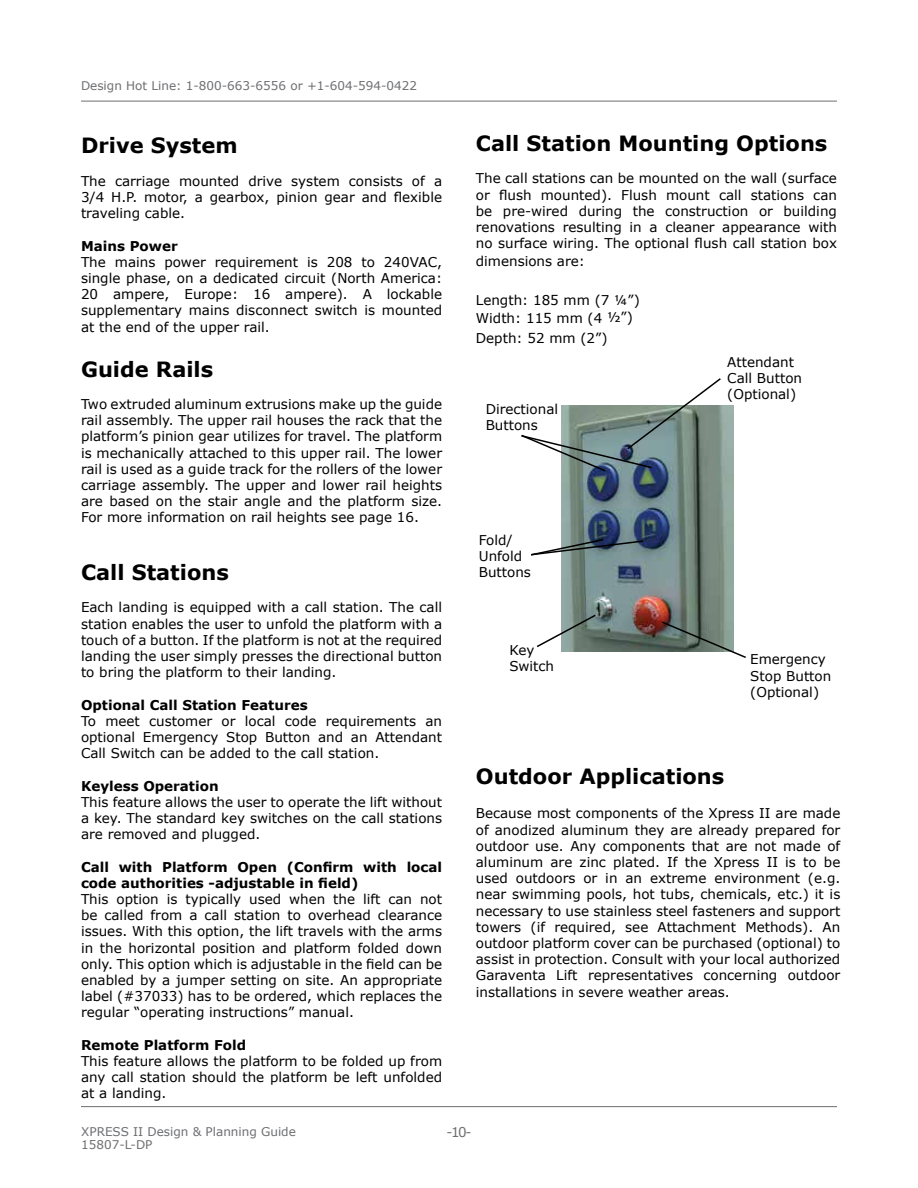
<style>
.page{position:relative;width:918px;height:1188px;background:#fff}
.page>*{position:absolute;margin:0;border:0;box-sizing:border-box;transform-origin:0 0}
.t1{font:700 21px "Verdana";color:#000}
.t2{font:13.5px/16.2px "Verdana";color:#000;text-align:justify}
.t3{font:700 13.5px/16.2px "Verdana";color:#000}
.t4{font:13.5px "Verdana";color:#6d6e71}
.t5{font:12px/13.2px "Verdana";color:#6d6e71}
</style>
<div class="page">
<hr style="left:81px;top:1106px;width:756px;height:1px;background:#6d6e71">
<hr style="left:81px;top:101px;width:756px;height:1px;background:#6d6e71">
<img style="left:561px;top:405px;width:172px;height:246px">
<svg style="left:537px;top:613px;width:60px;height:36px"></svg>
<svg style="left:660px;top:620px;width:86px;height:38px"></svg>
<svg style="left:531px;top:538px;width:114px;height:19px"></svg>
<svg style="left:521px;top:378px;width:201px;height:95px"></svg>
<p class="t5" style="left:81px;top:79px;width:338px">Design Hot Line: 1-800-663-6556 or +1-604-594-0422</p>
<h1 class="t1" style="left:81px;top:131px;width:158px">Drive System</h1>
<p class="t2" style="left:81px;top:173px;width:363px">The carriage mounted drive system consists of a 3/4 H.P. motor, a gearbox, pinion gear and flexible traveling cable.</p>
<p class="t3" style="left:81px;top:237px;width:98px">Mains Power</p>
<p class="t2" style="left:81px;top:254px;width:363px">The mains power requirement is 208 to 240VAC, single phase, on a dedicated circuit (North America:<br>20 ampere, Europe: 16 ampere). A lockable supplementary mains disconnect switch is mounted at the end of the upper rail.</p>
<h1 class="t1" style="left:81px;top:354px;width:134px">Guide Rails</h1>
<p class="t2" style="left:81px;top:396px;width:363px">Two extruded aluminum extrusions make up the guide rail assembly. The upper rail houses the rack that the platform’s pinion gear utilizes for travel. The platform is mechanically attached to this upper rail. The lower rail is used as a guide track for the rollers of the lower carriage assembly. The upper and lower rail heights are based on the stair angle and the platform size.<br>For more information on rail heights see page 16.</p>
<h1 class="t1" style="left:81px;top:557px;width:149px">Call Stations</h1>
<p class="t2" style="left:81px;top:599px;width:363px">Each landing is equipped with a call station. The call station enables the user to unfold the platform with a touch of a button. If the platform is not at the required landing the user simply presses the directional button to bring the platform to their landing.</p>
<p class="t3" style="left:81px;top:696px;width:228px">Optional Call Station Features</p>
<p class="t2" style="left:81px;top:713px;width:363px">To meet customer or local code requirements an optional Emergency Stop Button and an Attendant Call Switch can be added to the call station.</p>
<p class="t3" style="left:81px;top:777px;width:139px">Keyless Operation</p>
<p class="t2" style="left:81px;top:794px;width:363px">This feature allows the user to operate the lift without a key. The standard key switches on the call stations are removed and plugged.</p>
<p class="t3" style="left:81px;top:858px;width:363px">Call with Platform Open (Confirm with local code authorities -adjustable in field)</p>
<p class="t2" style="left:81px;top:891px;width:363px">This option is typically used when the lift can not be called from a call station to overhead clearance issues. With this option, the lift travels with the arms in the horizontal position and platform folded down only. This option which is adjustable in the field can be enabled by a jumper setting on site. An appropriate label (#37033) has to be ordered, which replaces the regular “operating instructions” manual.</p>
<p class="t3" style="left:81px;top:1036px;width:167px">Remote Platform Fold</p>
<p class="t2" style="left:81px;top:1053px;width:363px">This feature allows the platform to be folded up from any call station should the platform be left unfolded at a landing.</p>
<h1 class="t1" style="left:476px;top:129px;width:353px">Call Station Mounting Options</h1>
<p class="t2" style="left:476px;top:170px;width:363px">The call stations can be mounted on the wall (surface or flush mounted). Flush mount call stations can be pre-wired during the construction or building renovations resulting in a cleaner appearance with no surface wiring. The optional flush call station box</p>
<p class="t2" style="left:476px;top:253px;width:111px">dimensions are:</p>
<p class="t2" style="left:476px;top:291px;width:166px;line-height:18px">Length: 185 mm (7 ¼”)<br>Width: 115 mm (4 ½”)</p>
<p class="t2" style="left:476px;top:330px;width:133px">Depth: 52 mm (2”)</p>
<p class="t2" style="left:486px;top:401px;width:74px">Directional<br>Buttons</p>
<p class="t2" style="left:479px;top:532px;width:54px;text-align:left">Fold/<br>Unfold<br>Buttons</p>
<p class="t2" style="left:509px;top:642px;width:46px">Key<br>Switch</p>
<p class="t2" style="left:727px;top:354px;width:76px;text-align:left">Attendant<br>Call Button (Optional)</p>
<p class="t2" style="left:750px;top:651px;width:83px;text-align:left">Emergency<br>Stop Button (Optional)</p>
<h1 class="t1" style="left:476px;top:762px;width:250px">Outdoor Applications</h1>
<p class="t2" style="left:476px;top:805px;width:366px">Because most components of the Xpress II are made of anodized aluminum they are already prepared for outdoor use. Any components that are not made of aluminum are zinc plated. If the Xpress II is to be used outdoors or in an extreme environment (e.g. near swimming pools, hot tubs, chemicals, etc.) it is necessary to use stainless steel fasteners and support towers (if required, see Attachment Methods). An outdoor platform cover can be purchased (optional) to assist in protection. Consult with your local authorized Garaventa Lift representatives concerning outdoor installations in severe weather areas.</p>
<p class="t5" style="left:81px;top:1125px;width:216px">XPRESS II Design &amp; Planning Guide<br>15807-L-DP</p>
<p class="t4" style="left:446px;top:1123px;width:27px">-10-</p>
</div>
